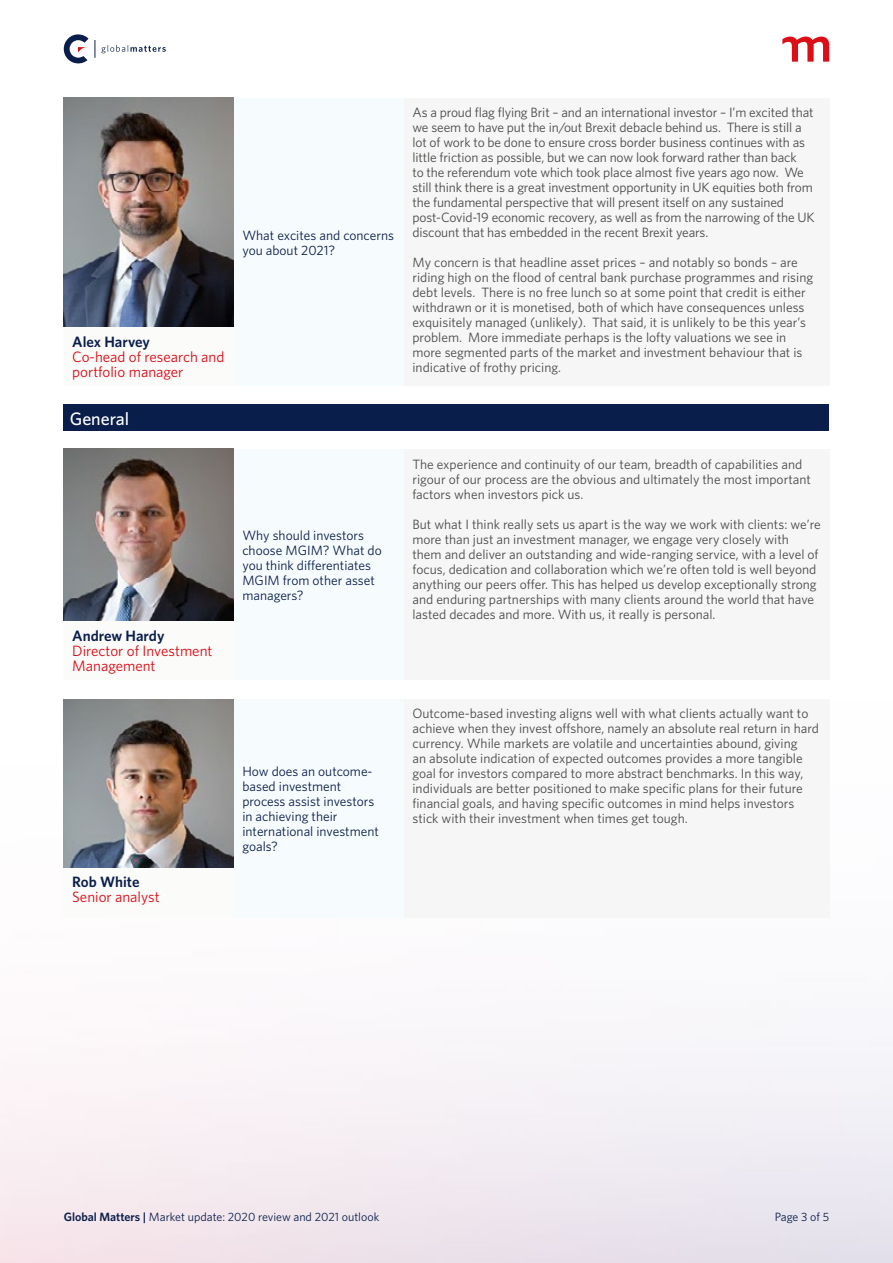
<style>
.page{position:relative;width:893px;height:1263px;background:#fff}
.page>*{position:absolute;margin:0;border:0;box-sizing:border-box;transform-origin:0 0}
.t1{font:500 18px "Whitney";color:#fff}
.t2{font:15px/15px "Whitney";color:#db0812}
.t3{font:600 15px "Whitney";color:#0a1e4b}
.t4{font:13.5px/15px "Whitney";color:#4a4a49}
.t5{font:13.5px/15px "Whitney";color:#0a1e4b}
.t6{font:12px "Whitney";color:#0a1e4b}
.s1{font-weight:600}
</style>
<div class="page">
<svg style="left:782px;top:37px;width:47px;height:25px"></svg>
<svg style="left:64px;top:34px;width:25px;height:29px"></svg>
<svg style="left:95px;top:40px;width:71px;height:17px"></svg>
<div style="left:234px;top:98px;width:170px;height:288px;background:#f6fbfd"></div>
<div style="left:404px;top:98px;width:425px;height:288px;background:#f6f6f6"></div>
<div style="left:64px;top:326px;width:170px;height:60px;background:#fbfbfa"></div>
<div style="left:64px;top:404px;width:765px;height:27px;background:#0a1e4b"></div>
<div style="left:234px;top:450px;width:170px;height:230px;background:#f6fbfd"></div>
<div style="left:404px;top:450px;width:425px;height:230px;background:#f6f6f6"></div>
<div style="left:64px;top:621px;width:170px;height:59px;background:#fbfbfa"></div>
<div style="left:234px;top:699px;width:170px;height:219px;background:#f6fbfd"></div>
<div style="left:404px;top:699px;width:425px;height:219px;background:#f6f6f6"></div>
<div style="left:64px;top:867px;width:170px;height:51px;background:#fbfbfa"></div>
<img style="left:64px;top:449px;width:170px;height:172px">
<img style="left:64px;top:98px;width:170px;height:228px">
<img style="left:64px;top:699px;width:170px;height:168px">
<p class="t3" style="left:72px;top:331px;width:79px">Alex Harvey</p>
<p class="t2" style="left:72px;top:349px;width:154px">Co-head of research and portfolio manager</p>
<h1 class="t1" style="left:70px;top:407px;width:61px">General</h1>
<p class="t3" style="left:72px;top:626px;width:94px">Andrew Hardy</p>
<p class="t2" style="left:72px;top:643px;width:142px">Director of Investment<br>Management</p>
<p class="t3" style="left:72px;top:872px;width:69px">Rob White</p>
<p class="t2" style="left:72px;top:889px;width:89px">Senior analyst</p>
<p class="t5" style="left:242px;top:227px;width:153px">What excites and concerns you about 2021?</p>
<p class="t4" style="left:412px;top:105px;width:404px">As a proud flag flying Brit – and an international investor – I’m excited that we seem to have put the in/out Brexit debacle behind us. There is still a lot of work to be done to ensure cross border business continues with as little friction as possible, but we can now look forward rather than back<br>to the referendum vote which took place almost five years ago now. We still think there is a great investment opportunity in UK equities both from the fundamental perspective that will present itself on any sustained post-Covid-19 economic recovery, as well as from the narrowing of the UK discount that has embedded in the recent Brexit years.</p>
<p class="t4" style="left:412px;top:255px;width:402px">My concern is that headline asset prices – and notably so bonds – are riding high on the flood of central bank purchase programmes and rising debt levels. There is no free lunch so at some point that credit is either withdrawn or it is monetised, both of which have consequences unless exquisitely managed (unlikely). That said, it is unlikely to be this year’s problem. More immediate perhaps is the lofty valuations we see in more segmented parts of the market and investment behaviour that is indicative of frothy pricing.</p>
<p class="t5" style="left:242px;top:528px;width:141px">Why should investors choose MGIM? What do you think differentiates<br>MGIM from other asset managers?</p>
<p class="t4" style="left:412px;top:456px;width:400px">The experience and continuity of our team, breadth of capabilities and rigour of our process are the obvious and ultimately the most important factors when investors pick us.</p>
<p class="t4" style="left:412px;top:516px;width:410px">But what I think really sets us apart is the way we work with clients: we’re more than just an investment manager, we engage very closely with them and deliver an outstanding and wide-ranging service, with a level of focus, dedication and collaboration which we’re often told is well beyond anything our peers offer. This has helped us develop exceptionally strong and enduring partnerships with many clients around the world that have lasted decades and more. With us, it really is personal.</p>
<p class="t5" style="left:242px;top:764px;width:138px">How does an outcome&shy;based investment process assist investors in achieving their international investment goals?</p>
<p class="t4" style="left:412px;top:706px;width:408px">Outcome-based investing aligns well with what clients actually want to achieve when they invest offshore, namely an absolute real return in hard currency. While markets are volatile and uncertainties abound, giving<br>an absolute indication of expected outcomes provides a more tangible goal for investors compared to more abstract benchmarks. In this way, individuals are better positioned to make specific plans for their future financial goals, and having specific outcomes in mind helps investors stick with their investment when times get tough.</p>
<p class="t6" style="left:64px;top:1209px;width:317px"><span class="s1">Global Matters |</span> Market update: 2020 review and 2021 outlook</p>
<p class="t6" style="left:775px;top:1209px;width:56px">Page 3 of 5</p>
</div>
